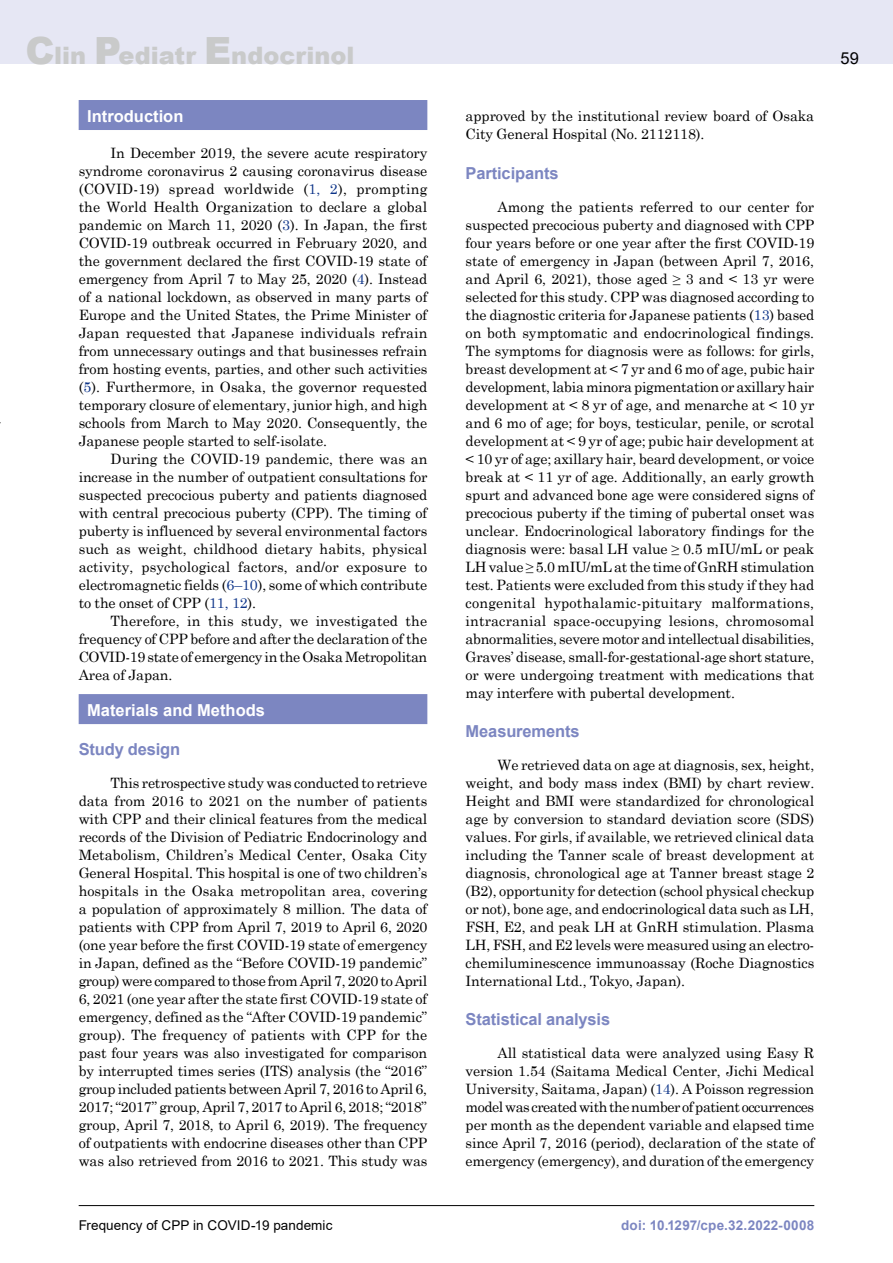
<style>
.page{position:relative;width:893px;height:1263px;background:#fff}
.page>*{position:absolute;margin:0;border:0;box-sizing:border-box;transform-origin:0 0}
.t1{font:900 24px "Arial";color:#c9caca}
.t2{font:700 16.5px "Arial";letter-spacing:-.01em;color:#7c86c1}
.t3{font:700 16.5px "Arial";color:#fff}
.t4{font:16.5px "Arial";color:#000}
.t5{font:14.25px/18px "Century Schoolbook";letter-spacing:-.01em;color:#000;text-align:justify}
.t6{font:13.5px "Arial";letter-spacing:.005em;color:#000}
.t7{font:700 13.5px "Arial";letter-spacing:.015em;color:#7c86c1}
.s1{font-size:37.5px}
.s2{color:#0c3388}
</style>
<div class="page">
<div style="left:0;top:0;width:893px;height:64px;background:#e6e7f4"></div>
<hr style="left:79px;top:1205px;width:735px;height:1px;background:#000">
<div style="left:79px;top:100px;width:348px;height:30px;background:#7c86c1"></div>
<div style="left:79px;top:694px;width:348px;height:30px;background:#7c86c1"></div>
<h1 class="t1" style="left:26px;top:38px;width:330px"><span class="s1">C</span>lin <span class="s1">P</span>ediatr <span class="s1">E</span>ndocrinol</h1>
<p class="t3" style="left:87px;top:104px;width:98px">Introduction</p>
<p class="t5" style="left:79px;top:142px;width:350px;text-indent:32px">In December 2019, the severe acute respiratory syndrome coronavirus 2 causing coronavirus disease (COVID-19) spread worldwide (<span class="s2">1, 2</span>), prompting the World Health Organization to declare a global pandemic on March 11, 2020 (<span class="s2">3</span>). In Japan, the first COVID-19 outbreak occurred in February 2020, and the government declared the first COVID-19 state of emergency from April 7 to May 25, 2020 (<span class="s2">4</span>). Instead of a national lockdown, as observed in many parts of Europe and the United States, the Prime Minister of Japan requested that Japanese individuals refrain from unnecessary outings and that businesses refrain from hosting events, parties, and other such activities (<span class="s2">5</span>). Furthermore, in Osaka, the governor requested temporary closure of elementary, junior high, and high schools from March to May 2020. Consequently, the Japanese people started to self-isolate.</p>
<p class="t5" style="left:79px;top:448px;width:350px;text-indent:32px">During the COVID-19 pandemic, there was an increase in the number of outpatient consultations for suspected precocious puberty and patients diagnosed with central precocious puberty (CPP). The timing of puberty is influenced by several environmental factors such as weight, childhood dietary habits, physical activity, psychological factors, and/or exposure to electromagnetic fields (<span class="s2">6–10</span>), some of which contribute to the onset of CPP (<span class="s2">11, 12</span>).</p>
<p class="t5" style="left:79px;top:610px;width:350px;text-indent:32px">Therefore, in this study, we investigated the frequency of CPP before and after the declaration of the COVID-19 state of emergency in the Osaka Metropolitan Area of Japan.</p>
<p class="t3" style="left:87px;top:698px;width:179px">Materials and Methods</p>
<p class="t2" style="left:79px;top:737px;width:103px">Study design</p>
<p class="t5" style="left:79px;top:772px;width:350px;text-indent:32px">This retrospective study was conducted to retrieve data from 2016 to 2021 on the number of patients with CPP and their clinical features from the medical records of the Division of Pediatric Endocrinology and Metabolism, Children’s Medical Center, Osaka City General Hospital. This hospital is one of two children’s hospitals in the Osaka metropolitan area, covering a population of approximately 8 million. The data of patients with CPP from April 7, 2019 to April 6, 2020 (one year before the first COVID-19 state of emergency in Japan, defined as the “Before COVID-19 pandemic” group) were compared to those from April 7, 2020 to April 6, 2021 (one year after the state first COVID-19 state of emergency, defined as the “After COVID-19 pandemic” group). The frequency of patients with CPP for the past four years was also investigated for comparison by interrupted times series (ITS) analysis (the “2016” group included patients between April 7, 2016 to April 6, 2017; “2017” group, April 7, 2017 to April 6, 2018; “2018” group, April 7, 2018, to April 6, 2019). The frequency of outpatients with endocrine diseases other than CPP was also retrieved from 2016 to 2021. This study was</p>
<p class="t6" style="left:79px;top:1216px;width:255px">Frequency of CPP in COVID-19 pandemic</p>
<p class="t5" style="left:466px;top:106px;width:350px">approved by the institutional review board of Osaka<br>City General Hospital (No. 2112118).</p>
<p class="t2" style="left:466px;top:161px;width:94px">Participants</p>
<p class="t5" style="left:466px;top:196px;width:350px;text-indent:32px">Among the patients referred to our center for suspected precocious puberty and diagnosed with CPP four years before or one year after the first COVID-19 state of emergency in Japan (between April 7, 2016, and April 6, 2021), those aged ≥ 3 and &lt; 13 yr were selected for this study. CPP was diagnosed according to the diagnostic criteria for Japanese patients (<span class="s2">13</span>) based on both symptomatic and endocrinological findings.<br>The symptoms for diagnosis were as follows: for girls, breast development at &lt; 7 yr and 6 mo of age, pubic hair development, labia minora pigmentation or axillary hair development at &lt; 8 yr of age, and menarche at &lt; 10 yr and 6 mo of age; for boys, testicular, penile, or scrotal development at &lt; 9 yr of age; pubic hair development at &lt; 10 yr of age; axillary hair, beard development, or voice break at &lt; 11 yr of age. Additionally, an early growth spurt and advanced bone age were considered signs of precocious puberty if the timing of pubertal onset was unclear. Endocrinological laboratory findings for the diagnosis were: basal LH value ≥ 0.5 mIU/mL or peak LH value ≥ 5.0 mIU/mL at the time of GnRH stimulation test. Patients were excluded from this study if they had congenital hypothalamic-pituitary malformations, intracranial space-occupying lesions, chromosomal abnormalities, severe motor and intellectual disabilities, Graves’ disease, small-for-gestational-age short stature, or were undergoing treatment with medications that may interfere with pubertal development.</p>
<p class="t2" style="left:466px;top:719px;width:116px">Measurements</p>
<p class="t5" style="left:466px;top:754px;width:350px;text-indent:32px">We retrieved data on age at diagnosis, sex, height, weight, and body mass index (BMI) by chart review.<br>Height and BMI were standardized for chronological age by conversion to standard deviation score (SDS) values. For girls, if available, we retrieved clinical data including the Tanner scale of breast development at diagnosis, chronological age at Tanner breast stage 2 (B2), opportunity for detection (school physical checkup or not), bone age, and endocrinological data such as LH, FSH, E2, and peak LH at GnRH stimulation. Plasma LH, FSH, and E2 levels were measured using an electro&shy;chemiluminescence immunoassay (Roche Diagnostics International Ltd., Tokyo, Japan).</p>
<p class="t2" style="left:466px;top:1007px;width:146px">Statistical analysis</p>
<p class="t5" style="left:466px;top:1042px;width:350px;text-indent:32px">All statistical data were analyzed using Easy R version 1.54 (Saitama Medical Center, Jichi Medical University, Saitama, Japan) (<span class="s2">14</span>). A Poisson regression model was created with the number of patient occurrences per month as the dependent variable and elapsed time since April 7, 2016 (period), declaration of the state of emergency (emergency), and duration of the emergency</p>
<p class="t7" style="left:621px;top:1216px;width:195px">doi: 10.1297/cpe.32.2022-0008</p>
<p class="t4" style="left:841px;top:47px;width:20px">59</p>
</div>
